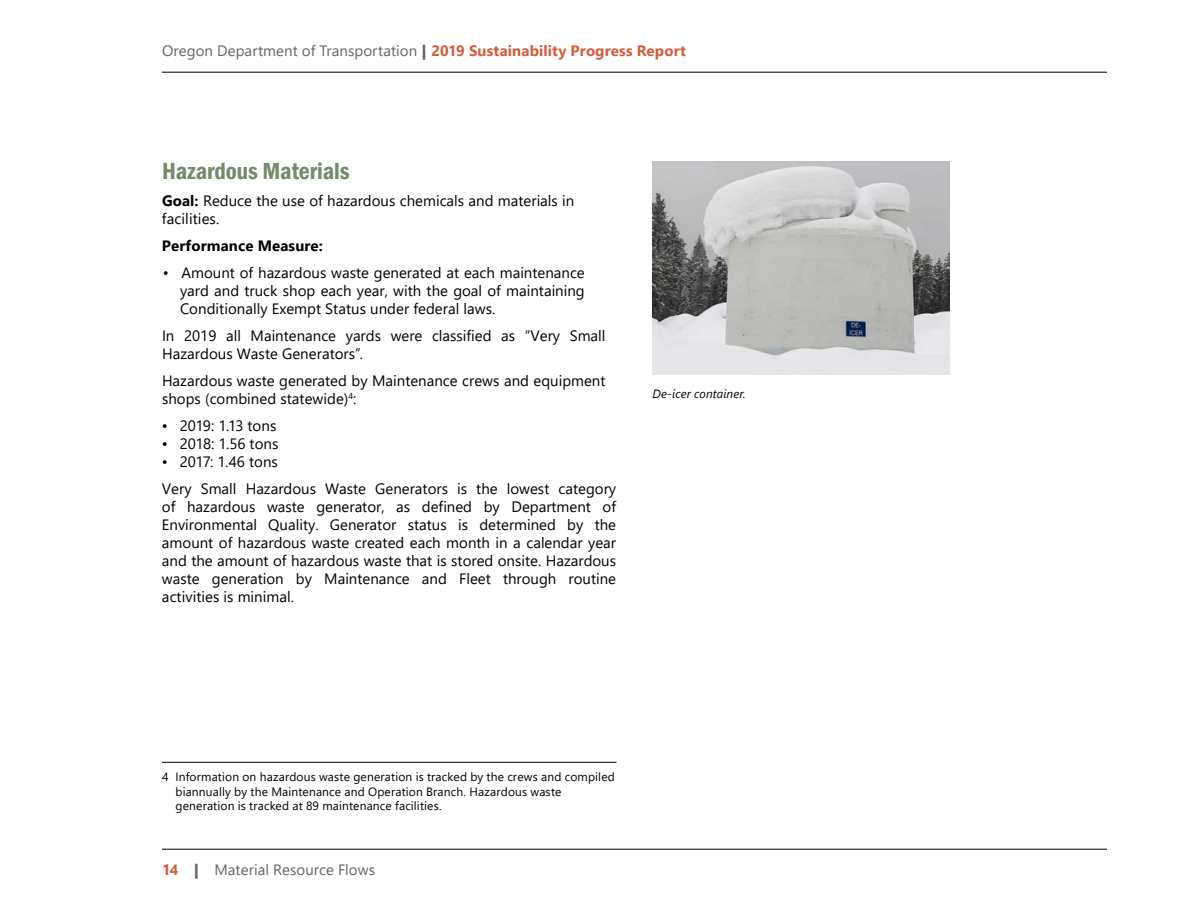
<style>
.page{position:relative;width:1188px;height:918px;background:#fff}
.page>*{position:absolute;margin:0;border:0;box-sizing:border-box;transform-origin:0 0}
.t1{font:600 condensed 24px "Franklin Gothic";letter-spacing:-.005em;color:#728b69}
.t2{font:15px/18px "Segoe UI";color:#000}
.t3{font:15px "Segoe UI";letter-spacing:.005em;color:#636466}
.t4{font:700 15px "Segoe UI";letter-spacing:.01em;color:#000}
.t5{font:12px/14.4px "Segoe UI";letter-spacing:.015em;color:#000}
.t6{font:italic 12px "Segoe UI";letter-spacing:.01em;color:#000}
.s1{font-family:"Segoe UI Black"}
.s2{font-weight:700;color:#d45b3f}
.s3{font-weight:700}
</style>
<div class="page">
<hr style="left:162px;top:72px;width:945px;height:1px;background:#000">
<hr style="left:162px;top:849px;width:945px;height:1px;background:#000">
<hr style="left:162px;top:762px;width:454px;height:1px;background:#000">
<img style="left:652px;top:162px;width:298px;height:212px">
<p class="t3" style="left:162px;top:36px;width:525px">Oregon Department of Transportation <span class="s1">|</span> <span class="s2">2019 Sustainability Progress Report</span></p>
<h1 class="t1" style="left:162px;top:155px;width:189px">Hazardous Materials</h1>
<p class="t2" style="left:162px;top:190px;width:414px"><span class="s3">Goal:</span> Reduce the use of hazardous chemicals and materials in facilities.</p>
<p class="t4" style="left:162px;top:231px;width:162px">Performance Measure:</p>
<p class="t2" style="left:180px;top:262px;width:406px;text-align:justify;text-indent:-17px">• Amount of hazardous waste generated at each maintenance yard and truck shop each year, with the goal of maintaining Conditionally Exempt Status under federal laws.</p>
<p class="t2" style="left:162px;top:325px;width:445px">In 2019 all Maintenance yards were classified as “Very Small<br>Hazardous Waste Generators”.</p>
<p class="t2" style="left:162px;top:370px;width:445px">Hazardous waste generated by Maintenance crews and equipment shops (combined statewide)<sup>4</sup>:</p>
<p class="t2" style="left:162px;top:415px;width:116px">• 2019: 1.13 tons</p>
<p class="t2" style="left:162px;top:433px;width:118px">• 2018: 1.56 tons</p>
<p class="t2" style="left:162px;top:447px;width:456px;line-height:27px">• 2017: 1.46 tons<br>Very Small Hazardous Waste Generators is the lowest category</p>
<p class="t2" style="left:162px;top:496px;width:456px;text-align:justify">of hazardous waste generator, as defined by Department of Environmental Quality. Generator status is determined by the amount of hazardous waste created each month in a calendar year and the amount of hazardous waste that is stored onsite. Hazardous waste generation by Maintenance and Fleet through routine activities is minimal.</p>
<p class="t6" style="left:652px;top:382px;width:95px">De-icer container.</p>
<p class="t5" style="left:176px;top:769px;width:441px;text-indent:-14px">4 Information on hazardous waste generation is tracked by the crews and compiled biannually by the Maintenance and Operation Branch. Hazardous waste generation is tracked at 89 maintenance facilities.</p>
<p class="t3" style="left:162px;top:855px;width:215px"><span class="s2">14</span> <span class="s1">|</span> Material Resource Flows</p>
</div>
